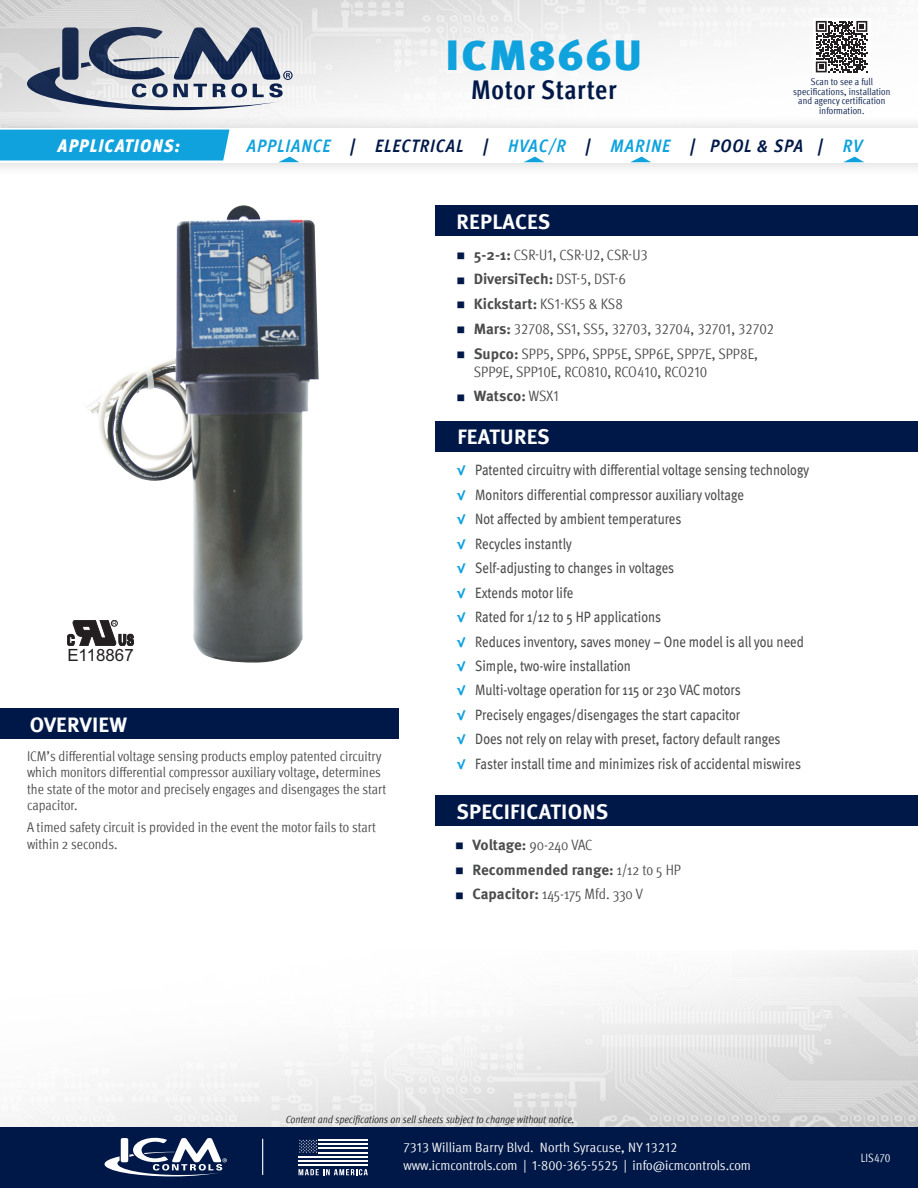
<style>
.page{position:relative;width:918px;height:1188px;background:#fff}
.page>*{position:absolute;margin:0;border:0;box-sizing:border-box;transform-origin:0 0}
.PART_NUMBER{font:900 42px "Meta Pro";letter-spacing:.035em;color:#0fa2dd;scale:1.06 1}
.PART_Description{font:700 condensed 27px "Meta Pro";letter-spacing:.025em;color:#001848}
.Heading_-section{font:700 21px "Meta Pro";letter-spacing:.01em;color:#fff}
.t1{font:italic 700 condensed 18px "Meta Pro";letter-spacing:.06em;color:#0fa2dd}
.t2{font:italic 900 condensed 18px "Meta Pro";letter-spacing:.07em;color:#fff}
.t3{font:16.95px "Arial";color:#231f20}
.t4{font:condensed 15px "Meta Pro";color:#4b4c4d}
.t5{font:condensed 15px/18px "Meta Pro";color:#4b4c4d}
.t6{font:700 15px "Meta Pro";color:#4b4c4d}
.Sm_Body_Copy{font:condensed 14.1px/16.5px "Meta Pro";color:#4b4c4d}
.t7{font:condensed 13.5px "Meta Pro";color:#fff;scale:1.06 1}
.Sm_Body_Copy-2{font:condensed 12px "Meta Pro";letter-spacing:.01em;color:#fff;scale:.95 1}
.t8{font:italic condensed 10.5px "Meta Pro";color:#231f20}
.t9{font:condensed 9.75px/9.8px "Meta Pro";letter-spacing:.01em;color:#001848;text-align:center}
.s1{color:#001848}
.s2{font-weight:700;font-stretch:normal;font-size:9px;color:#001848}
.s3{font-weight:700;font-stretch:normal}
.s4{font-size:9px;color:#001848}
.s5{font-weight:400;font-stretch:condensed}
.s6{font-weight:700;font-stretch:normal;font-size:13.5px;color:#0fa2dd}
</style>
<div class="page">
<img style="left:4px;top:950px;width:914px;height:177px">
<div style="left:0;top:1127px;width:918px;height:61px;background:#001848"></div>
<svg style="left:105px;top:1137px;width:122px;height:39px"></svg>
<hr style="left:262px;top:1139px;width:1px;height:36px;background:#fff">
<hr style="left:299px;top:1156px;width:69px;height:2px;background:#fff">
<hr style="left:299px;top:1160px;width:69px;height:2px;background:#fff">
<hr style="left:299px;top:1164px;width:69px;height:2px;background:#fff">
<svg style="left:299px;top:1139px;width:18px;height:14px"></svg>
<hr style="left:319px;top:1139px;width:49px;height:2px;background:#fff">
<hr style="left:319px;top:1152px;width:49px;height:1px;background:#fff">
<hr style="left:319px;top:1143px;width:49px;height:2px;background:#fff">
<hr style="left:319px;top:1147px;width:49px;height:2px;background:#fff">
<svg style="left:299px;top:1169px;width:69px;height:6px"></svg>
<img style="left:0;top:0;width:878px;height:113px">
<div style="left:0;top:113px;width:918px;height:66px;background:#231f20;opacity:.2"></div>
<div style="left:0;top:128px;width:918px;height:34px;background:#fff"></div>
<div style="left:0;top:130px;width:230px;height:30px;background:#0fa2dd"></div>
<svg style="left:524px;top:157px;width:20px;height:5px"></svg>
<svg style="left:279px;top:157px;width:20px;height:5px"></svg>
<img style="left:86px;top:205px;width:233px;height:458px">
<svg style="left:813px;top:18px;width:57px;height:58px"></svg>
<svg style="left:816px;top:21px;width:51px;height:51px"></svg>
<svg style="left:844px;top:157px;width:20px;height:5px"></svg>
<svg style="left:631px;top:157px;width:20px;height:5px"></svg>
<div style="left:0;top:708px;width:398px;height:31px;background:#001848"></div>
<div style="left:436px;top:421px;width:482px;height:31px;background:#001848"></div>
<div style="left:436px;top:795px;width:482px;height:31px;background:#001848"></div>
<div style="left:436px;top:205px;width:482px;height:31px;background:#001848"></div>
<svg style="left:67px;top:620px;width:67px;height:26px"></svg>
<p class="PART_NUMBER" style="left:445px;top:22px;width:187px">ICM866U</p>
<p class="PART_Description" style="left:471px;top:69px;width:147px">Motor Starter</p>
<p class="t9" style="left:793px;top:76px;width:99px">Scan to see a full specifications, installation and agency certification information.</p>
<p class="t2" style="left:58px;top:131px;width:123px">APPLICATIONS:</p>
<p class="t1" style="left:247px;top:132px;width:617px">APPLIANCE <span class="s1">| ELECTRICAL |</span> HVAC/R <span class="s1">|</span> MARINE <span class="s1">| POOL &amp; SPA |</span> RV</p>
<p class="Heading_-section" style="left:457px;top:205px;width:95px">REPLACES</p>
<p class="t5" style="left:457px;top:245px;width:192px"><span class="s2">■</span> <span class="s3">5-2-1:</span> CSR-U1, CSR-U2, CSR-U3</p>
<p class="t6" style="left:457px;top:267px;width:170px"><span class="s4">■</span> DiversiTech: <span class="s5">DST-5, DST-6</span></p>
<p class="t5" style="left:457px;top:294px;width:167px"><span class="s2">■</span> <span class="s3">Kickstart:</span> KS1-KS5 &amp; KS8</p>
<p class="t5" style="left:457px;top:319px;width:318px"><span class="s2">■</span> <span class="s3">Mars:</span> 32708, SS1, SS5, 32703, 32704, 32701, 32702</p>
<p class="t5" style="left:474px;top:344px;width:286px;text-indent:-17px"><span class="s2">■</span> <span class="s3">Supco:</span> SPP5, SPP6, SPP5E, SPP6E, SPP7E, SPP8E,<br>SPP9E, SPP10E, RCO810, RCO410, RCO210</p>
<p class="t6" style="left:457px;top:384px;width:103px"><span class="s4">■</span> Watsco: <span class="s5">WSX1</span></p>
<p class="t3" style="left:67px;top:644px;width:68px">E118867</p>
<p class="Heading_-section" style="left:30px;top:708px;width:99px">OVERVIEW</p>
<p class="Sm_Body_Copy" style="left:27px;top:747px;width:361px">ICM’s differential voltage sensing products employ patented circuitry which monitors differential compressor auxiliary voltage, determines the state of the motor and precisely engages and disengages the start capacitor.</p>
<p class="Sm_Body_Copy" style="left:27px;top:818px;width:351px">A timed safety circuit is provided in the event the motor fails to start within 2 seconds.</p>
<p class="Heading_-section" style="left:457px;top:420px;width:94px">FEATURES</p>
<p class="t4" style="left:457px;top:459px;width:353px"><span class="s6">√</span> Patented circuitry with differential voltage sensing technology</p>
<p class="t4" style="left:457px;top:483px;width:288px"><span class="s6">√</span> Monitors differential compressor auxiliary voltage</p>
<p class="t4" style="left:457px;top:508px;width:226px"><span class="s6">√</span> Not affected by ambient temperatures</p>
<p class="t4" style="left:457px;top:532px;width:116px"><span class="s6">√</span> Recycles instantly</p>
<p class="t4" style="left:457px;top:557px;width:218px"><span class="s6">√</span> Self-adjusting to changes in voltages</p>
<p class="t4" style="left:457px;top:581px;width:117px"><span class="s6">√</span> Extends motor life</p>
<p class="t4" style="left:457px;top:606px;width:206px"><span class="s6">√</span> Rated for 1/12 to 5 HP applications</p>
<p class="t4" style="left:457px;top:630px;width:348px"><span class="s6">√</span> Reduces inventory, saves money – One model is all you need</p>
<p class="t4" style="left:457px;top:655px;width:175px"><span class="s6">√</span> Simple, two-wire installation</p>
<p class="t4" style="left:457px;top:679px;width:285px"><span class="s6">√</span> Multi-voltage operation for 115 or 230 VAC motors</p>
<p class="t4" style="left:457px;top:704px;width:285px"><span class="s6">√</span> Precisely engages/disengages the start capacitor</p>
<p class="t4" style="left:457px;top:728px;width:325px"><span class="s6">√</span> Does not rely on relay with preset, factory default ranges</p>
<p class="t4" style="left:457px;top:752px;width:345px"><span class="s6">√</span> Faster install time and minimizes risk of accidental miswires</p>
<p class="Heading_-section" style="left:457px;top:795px;width:153px">SPECIFICATIONS</p>
<p class="t5" style="left:456px;top:835px;width:138px"><span class="s2">■</span> <span class="s3">Voltage:</span> 90-240 VAC</p>
<p class="t6" style="left:456px;top:858px;width:227px"><span class="s4">■</span> Recommended range: <span class="s5">1/12 to 5 HP</span></p>
<p class="t5" style="left:456px;top:884px;width:188px"><span class="s2">■</span> <span class="s3">Capacitor:</span> 145-175 Mfd. 330 V</p>
<p class="t8" style="left:286px;top:1112px;width:290px">Content and specifications on sell sheets subject to change without notice.</p>
<p class="t7" style="left:403px;top:1138px;width:260px">7313 William Barry Blvd. North Syracuse, NY 13212</p>
<p class="t7" style="left:403px;top:1156px;width:329px">www.icmcontrols.com | 1-800-365-5525 | info@icmcontrols.com</p>
<p class="Sm_Body_Copy-2" style="left:861px;top:1149px;width:33px">LIS470</p>
</div>
